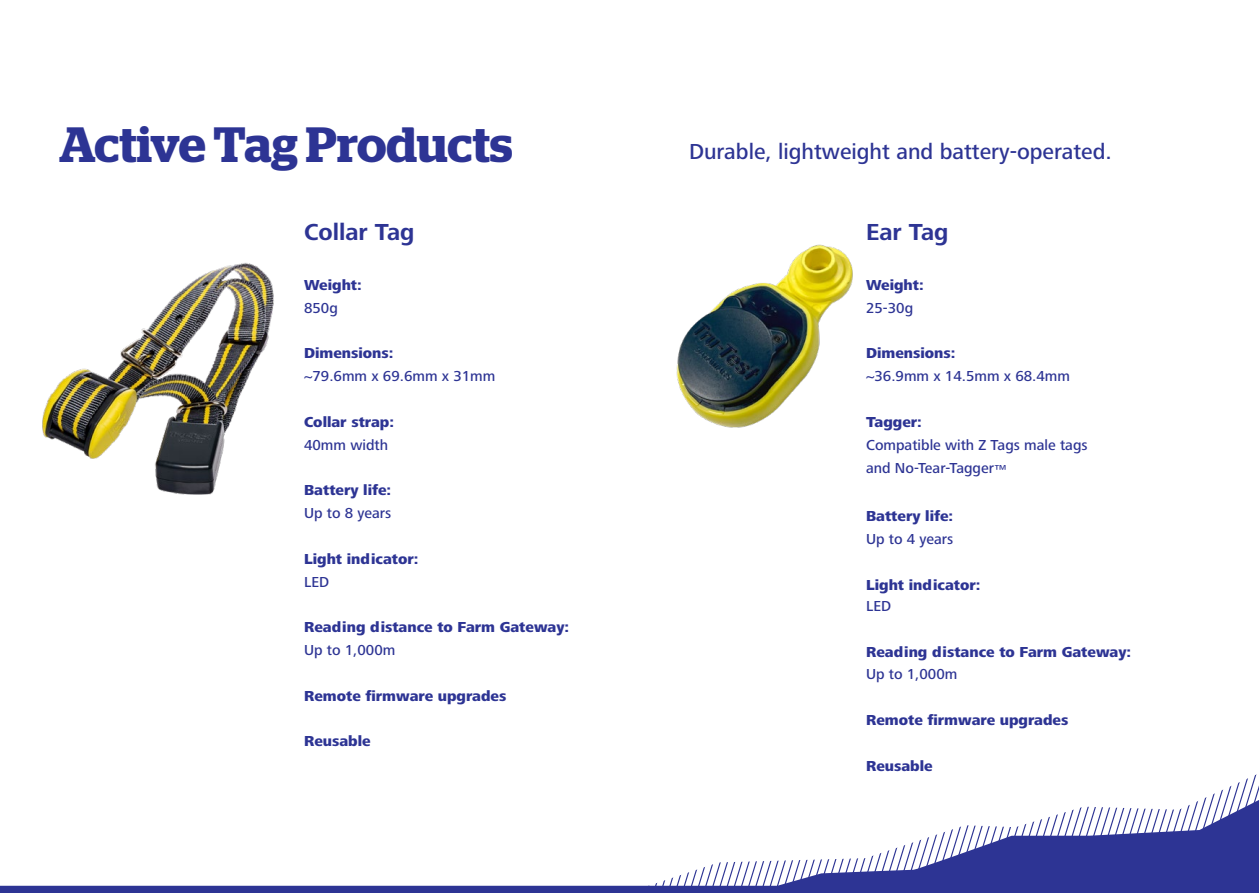
<style>
.page{position:relative;width:1259px;height:893px;background:#fff}
.page>*{position:absolute;margin:0;border:0;box-sizing:border-box;transform-origin:0 0}
.t1{font:600 49.5px "Stag";letter-spacing:-.005em;color:#2d3494}
.t2{font:700 24px "Frutiger Next Pro";color:#2d3494}
.t3{font:500 22.5px "Frutiger Next Pro";color:#2d3494}
.t4{font:800 15px "Frutiger Next Pro";color:#2d3494}
.t5{font:500 15px/22.8px "Frutiger Next Pro";color:#2d3494}
.s1{font-size:12px}
</style>
<div class="page">
<img style="left:42px;top:262px;width:232px;height:233px">
<svg style="left:0;top:793px;width:1259px;height:98px"></svg>
<hr style="left:0;top:891px;width:1259px;height:2px;background:#2d3494">
<img style="left:676px;top:244px;width:177px;height:184px">
<h1 class="t1" style="left:59px;top:115px;width:455px">Active Tag Products</h1>
<h2 class="t2" style="left:304px;top:218px;width:112px">Collar Tag</h2>
<p class="t4" style="left:304px;top:276px;width:59px">Weight:</p>
<p class="t5" style="left:304px;top:296px;width:35px">850g</p>
<p class="t4" style="left:304px;top:345px;width:91px">Dimensions:</p>
<p class="t5" style="left:304px;top:365px;width:193px">~79.6mm x 69.6mm x 31mm</p>
<p class="t4" style="left:304px;top:413px;width:91px">Collar strap:</p>
<p class="t5" style="left:304px;top:433px;width:85px">40mm width</p>
<p class="t4" style="left:304px;top:482px;width:89px">Battery life:</p>
<p class="t5" style="left:304px;top:502px;width:89px">Up to 8 years</p>
<p class="t4" style="left:304px;top:550px;width:116px">Light indicator:</p>
<p class="t5" style="left:304px;top:570px;width:27px">LED</p>
<p class="t4" style="left:304px;top:619px;width:267px">Reading distance to Farm Gateway:</p>
<p class="t5" style="left:304px;top:639px;width:93px">Up to 1,000m</p>
<p class="t4" style="left:304px;top:687px;width:204px">Remote firmware upgrades</p>
<p class="t4" style="left:304px;top:733px;width:68px">Reusable</p>
<h3 class="t3" style="left:689px;top:139px;width:424px">Durable, lightweight and battery-operated.</h3>
<h2 class="t2" style="left:866px;top:218px;width:84px">Ear Tag</h2>
<p class="t4" style="left:866px;top:276px;width:59px">Weight:</p>
<p class="t5" style="left:866px;top:296px;width:49px">25-30g</p>
<p class="t4" style="left:866px;top:345px;width:91px">Dimensions:</p>
<p class="t5" style="left:866px;top:365px;width:205px">~36.9mm x 14.5mm x 68.4mm</p>
<p class="t4" style="left:866px;top:413px;width:57px">Tagger:</p>
<p class="t5" style="left:866px;top:433px;width:223px">Compatible with Z Tags male tags and No-Tear-Tagger<span class="s1">™</span></p>
<p class="t4" style="left:866px;top:508px;width:89px">Battery life:</p>
<p class="t5" style="left:866px;top:528px;width:89px">Up to 4 years</p>
<p class="t4" style="left:866px;top:576px;width:116px">Light indicator:</p>
<p class="t5" style="left:866px;top:594px;width:27px">LED</p>
<p class="t4" style="left:866px;top:643px;width:267px">Reading distance to Farm Gateway:</p>
<p class="t5" style="left:866px;top:663px;width:93px">Up to 1,000m</p>
<p class="t4" style="left:866px;top:711px;width:204px">Remote firmware upgrades</p>
<p class="t4" style="left:866px;top:757px;width:68px">Reusable</p>
</div>
